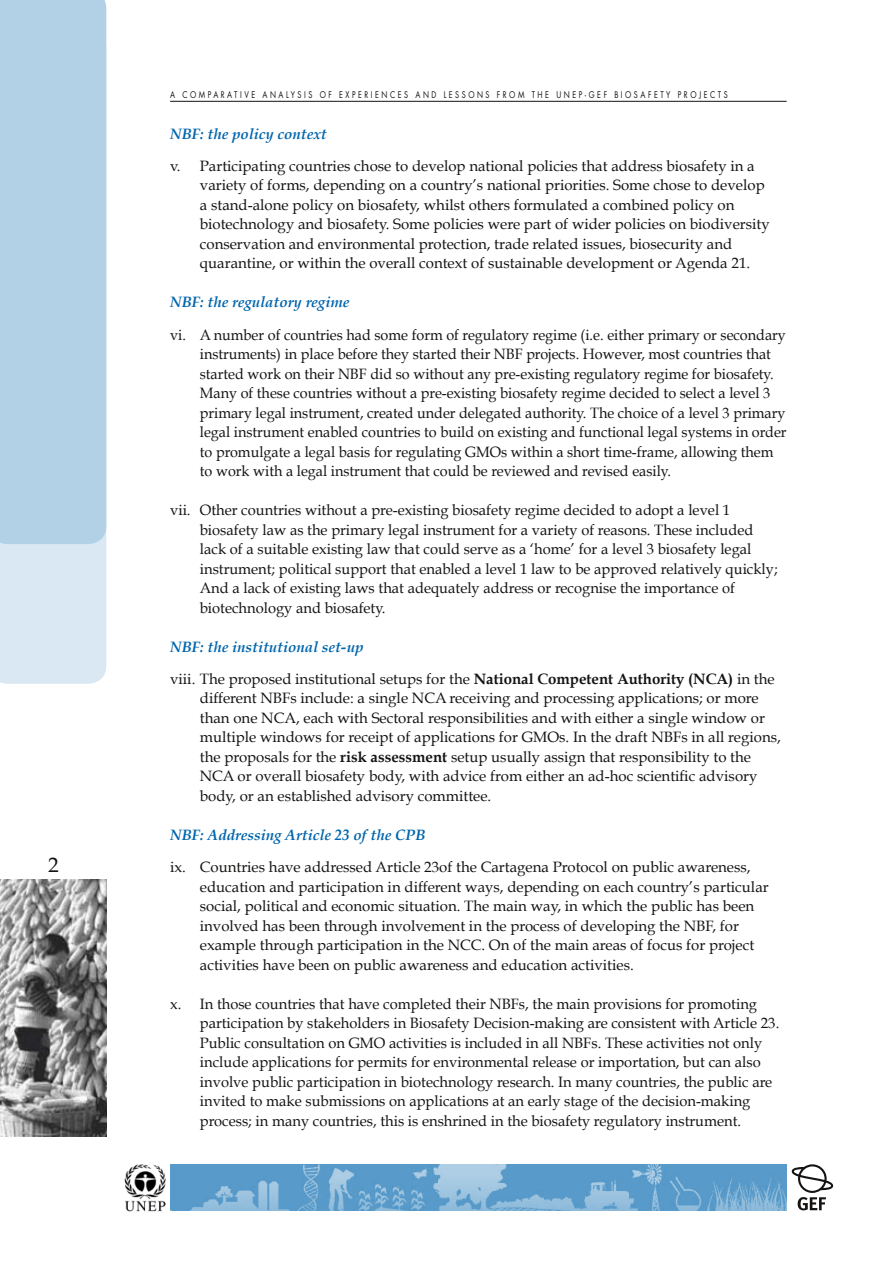
<style>
.page{position:relative;width:893px;height:1263px;background:#fff}
.page>*{position:absolute;margin:0;border:0;box-sizing:border-box;transform-origin:0 0}
.t1{font:15px/19.5px "Book Antiqua";color:#151312}
.t2{font:15px/19.5px "Book Antiqua";color:#151312;scale:.96 1}
.t3{font:italic 700 15px "Book Antiqua";color:#0065ad}
.t4{font:9px "Futura";letter-spacing:.35em;color:#151312;scale:.8 1}
.s1{font-weight:700;font-style:italic;color:#0065ad}
.s2{font-weight:700}
</style>
<div class="page">
<img style="left:170px;top:1164px;width:616px;height:46px">
<div style="left:0;top:544px;width:106px;height:140px;background:#d9e8f3"></div>
<img style="left:0;top:880px;width:107px;height:256px">
<div style="left:0;top:0;width:106px;height:544px;background:#b3d1e6"></div>
<hr style="left:170px;top:101px;width:617px;height:1px;background:#151312">
<svg style="left:792px;top:1164px;width:41px;height:46px"></svg>
<img style="left:124px;top:1164px;width:42px;height:47px">
<p class="t4" style="left:170px;top:88px;width:501px">A COMPARATIVE ANALYSIS OF EXPERIENCES AND LESSONS FROM THE UNEP</p>
<p class="t4" style="left:585px;top:88px;width:23px">-GEF</p>
<p class="t4" style="left:614px;top:88px;width:143px">BIOSAFETY PROJECTS</p>
<p class="t3" style="left:170px;top:125px;width:158px">NBF: the policy context</p>
<p class="t1" style="left:200px;top:156px;width:571px;text-indent:-30px">v. Participating countries chose to develop national policies that address biosafety in a variety of forms, depending on a country’s national priorities. Some chose to develop a stand-alone policy on biosafety, whilst others formulated a combined policy on biotechnology and biosafety. Some policies were part of wider policies on biodiversity conservation and environmental protection, trade related issues, biosecurity and quarantine, or within the overall context of sustainable development or Agenda 21.</p>
<p class="t3" style="left:170px;top:293px;width:181px">NBF: the regulatory regime</p>
<p class="t2" style="left:200px;top:325px;width:613px;text-indent:-30px">vi. A number of countries had some form of regulatory regime (i.e. either primary or secondary instruments) in place before they started their NBF projects. However, most countries that started work on their NBF did so without any pre-existing regulatory regime for biosafety.<br>Many of these countries without a pre-existing biosafety regime decided to select a level 3 primary legal instrument, created under delegated authority. The choice of a level 3 primary legal instrument enabled countries to build on existing and functional legal systems in order to promulgate a legal basis for regulating GMOs within a short time-frame, allowing them to work with a legal instrument that could be reviewed and revised easily.</p>
<p class="t1" style="left:200px;top:500px;width:579px;text-indent:-30px">vii. Other countries without a pre-existing biosafety regime decided to adopt a level 1 biosafety law as the primary legal instrument for a variety of reasons. These included lack of a suitable existing law that could serve as a ‘home’ for a level 3 biosafety legal instrument; political support that enabled a level 1 law to be approved relatively quickly; And a lack of existing laws that adequately address or recognise the importance of biotechnology and biosafety.</p>
<p class="t1" style="left:170px;top:630px;width:606px;line-height:32.2px"><span class="s1">NBF: the institutional set-up<br></span>viii. The proposed institutional setups for the <span class="s2">National Competent Authority (NCA)</span> in the</p>
<p class="t1" style="left:200px;top:688px;width:582px">different NBFs include: a single NCA receiving and processing applications; or more than one NCA, each with Sectoral responsibilities and with either a single window or multiple windows for receipt of applications for GMOs. In the draft NBFs in all regions, the proposals for the <span class="s2">risk assessment</span> setup usually assign that responsibility to the NCA or overall biosafety body, with advice from either an ad-hoc scientific advisory body, or an established advisory committee.</p>
<p class="t3" style="left:170px;top:826px;width:257px">NBF: Addressing Article 23 of the CPB</p>
<p class="t1" style="left:200px;top:857px;width:570px;text-indent:-30px">ix. Countries have addressed Article 23of the Cartagena Protocol on public awareness, education and participation in different ways, depending on each country’s particular social, political and economic situation. The main way, in which the public has been involved has been through involvement in the process of developing the NBF, for example through participation in the NCC. On of the main areas of focus for project activities have been on public awareness and education activities.</p>
<p class="t1" style="left:200px;top:994px;width:581px;text-indent:-30px">x. In those countries that have completed their NBFs, the main provisions for promoting participation by stakeholders in Biosafety Decision-making are consistent with Article 23.<br>Public consultation on GMO activities is included in all NBFs. These activities not only include applications for permits for environmental release or importation, but can also involve public participation in biotechnology research. In many countries, the public are invited to make submissions on applications at an early stage of the decision-making process; in many countries, this is enshrined in the biosafety regulatory instrument.</p>
</div>
